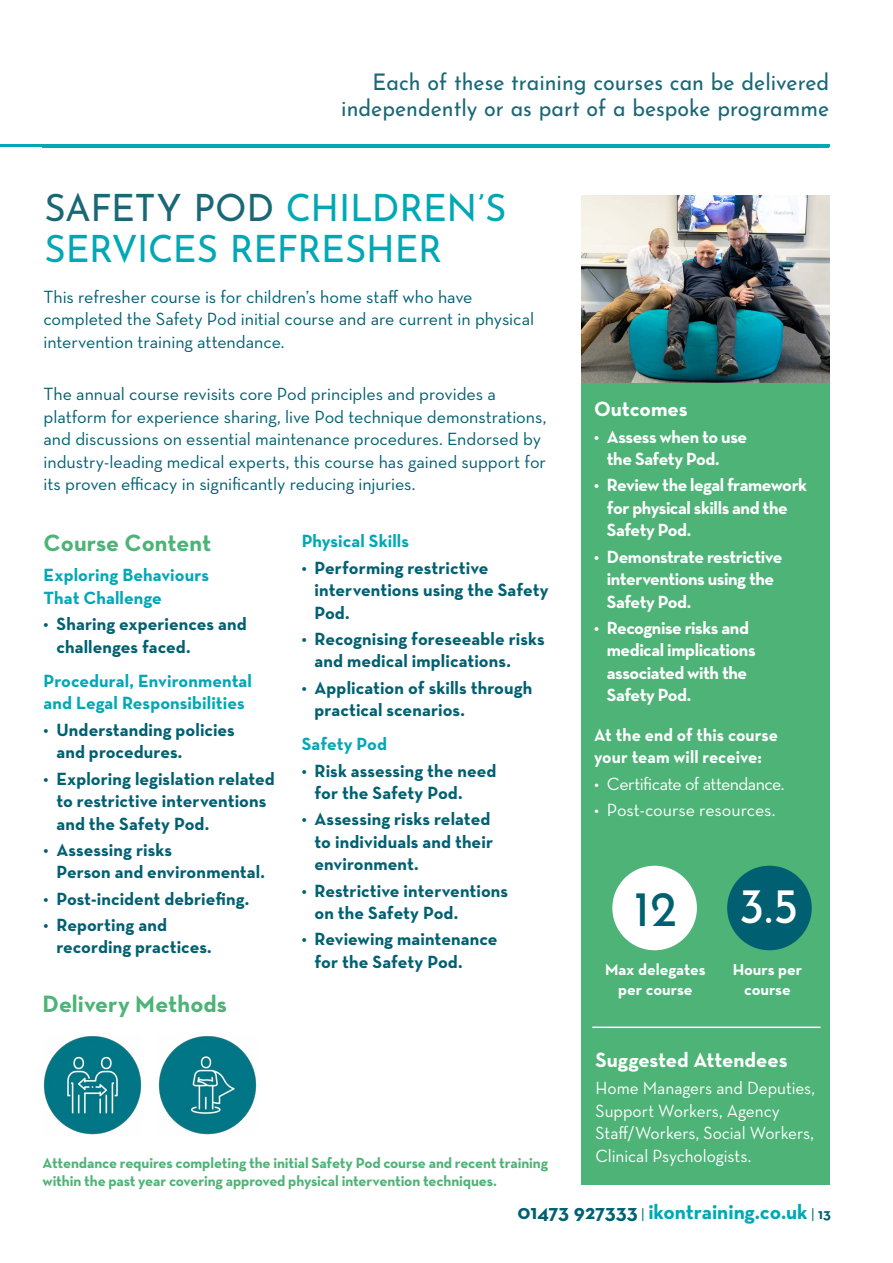
<style>
.page{position:relative;width:893px;height:1263px;background:#fff}
.page>*{position:absolute;margin:0;border:0;box-sizing:border-box;transform-origin:0 0}
.t1{font:49.5px "Josefin Sans";color:#fff}
.t2{font:49.5px "Josefin Sans";color:#006071}
.t3{font:37.5px/41.2px "Josefin Sans";letter-spacing:-.015em;color:#00a8b5}
.t4{font:700 24px "Neutra Text";color:#4db376}
.t5{font:22.8px/25px "Josefin Sans";color:#1a6775;text-align:right;scale:.94 1}
.t6{font:700 21px "Neutra Text";color:#00a8b5}
.t7{font:700 21px "Neutra Text";color:#fff}
.t8{font:700 18px/22.5px "Neutra Text";letter-spacing:.005em;color:#006071}
.t9{font:18px/22.5px "Neutra Text";letter-spacing:-.005em;color:#006071}
.t10{font:700 18px/22.5px "Neutra Text";letter-spacing:-.025em;color:#fff}
.t11{font:700 18px/22.5px "Neutra Text";letter-spacing:.005em;color:#00a8b5}
.t12{font:18px/22.5px "Neutra Text";letter-spacing:-.005em;color:#fff;scale:.96 1}
.t13{font:700 18px/22.5px "Neutra Text";letter-spacing:.005em;color:#fff;scale:.96 1}
.t14{font:18px "Neutra Text";letter-spacing:-.03em;color:#fff}
.t15{font:18px "Neutra Text";letter-spacing:-.005em;color:#fff}
.t16{font:700 16.2px/19.5px "Neutra Text";color:#fff;text-align:center}
.t17{font:700 15px/18px "Neutra Text";letter-spacing:-.01em;color:#4db376}
.s1{color:#1a6775}
.s2{color:#006071}
.s3{font-weight:400;font-size:15px;color:#006071}
.s4{font-size:15px;color:#006071}
</style>
<div class="page">
<hr style="left:0;top:145px;width:829px;height:2px;background:#00a8b5">
<div style="left:581px;top:197px;width:248px;height:987px;background:#4db376"></div>
<img style="left:581px;top:196px;width:248px;height:187px">
<svg style="left:612px;top:866px;width:85px;height:84px"></svg>
<svg style="left:727px;top:866px;width:85px;height:84px"></svg>
<img style="left:44px;top:1036px;width:98px;height:98px">
<img style="left:159px;top:1036px;width:98px;height:98px">
<hr style="left:43px;top:145px;width:786px;height:3px;background:#00a8b5">
<hr style="left:592px;top:1026px;width:229px;height:2px;background:#fff">
<p class="t5" style="left:341px;top:67px;width:520px">Each of these training courses can be delivered independently or as part of a bespoke programme</p>
<h2 class="t3" style="left:45px;top:182px;width:464px"><span class="s1">SAFETY POD</span> CHILDREN’S<br>SERVICES REFRESHER</h2>
<p class="t9" style="left:43px;top:285px;width:492px">This refresher course is for children’s home staff who have completed the Safety Pod initial course and are current in physical intervention training attendance.</p>
<p class="t9" style="left:43px;top:383px;width:504px">The annual course revisits core Pod principles and provides a platform for experience sharing, live Pod technique demonstrations, and discussions on essential maintenance procedures. Endorsed by industry-leading medical experts, this course has gained support for its proven efficacy in significantly reducing injuries.</p>
<h3 class="t4" style="left:44px;top:528px;width:169px">Course Content</h3>
<p class="t11" style="left:44px;top:563px;width:167px">Exploring Behaviours<br>That Challenge</p>
<p class="t8" style="left:56px;top:612px;width:192px;text-indent:-13px">• Sharing experiences and challenges faced.</p>
<p class="t11" style="left:44px;top:669px;width:210px">Procedural, Environmental and Legal Responsibilities</p>
<p class="t8" style="left:56px;top:718px;width:180px;text-indent:-13px">• Understanding policies and procedures.</p>
<p class="t8" style="left:56px;top:767px;width:220px;text-indent:-13px">• Exploring legislation related to restrictive interventions and the Safety Pod.</p>
<p class="t8" style="left:56px;top:838px;width:210px;text-indent:-13px">• Assessing risks<br>Person and environmental.</p>
<p class="t8" style="left:44px;top:887px;width:207px">• Post-incident debriefing.</p>
<p class="t8" style="left:56px;top:913px;width:157px;text-indent:-13px">• Reporting and recording practices.</p>
<h3 class="t4" style="left:43px;top:989px;width:186px">Delivery Methods</h3>
<p class="t11" style="left:302px;top:529px;width:109px">Physical Skills</p>
<p class="t8" style="left:314px;top:556px;width:236px;text-indent:-13px">• Performing restrictive interventions using the Safety<br>Pod.</p>
<p class="t8" style="left:314px;top:627px;width:232px;text-indent:-13px">• Recognising foreseeable risks and medical implications.</p>
<p class="t8" style="left:314px;top:676px;width:219px;text-indent:-13px">• Application of skills through practical scenarios.</p>
<p class="t11" style="left:302px;top:732px;width:87px">Safety Pod</p>
<p class="t8" style="left:314px;top:759px;width:184px;text-indent:-13px">• Risk assessing the need for the Safety Pod.</p>
<p class="t8" style="left:314px;top:808px;width:180px;text-indent:-13px">• Assessing risks related to individuals and their environment.</p>
<p class="t8" style="left:314px;top:879px;width:195px;text-indent:-13px">• Restrictive interventions on the Safety Pod.</p>
<p class="t8" style="left:314px;top:928px;width:185px;text-indent:-13px">• Reviewing maintenance for the Safety Pod.</p>
<p class="t17" style="left:43px;top:1153px;width:507px">Attendance requires completing the initial Safety Pod course and recent training within the past year covering approved physical intervention techniques.</p>
<p class="t7" style="left:594px;top:396px;width:95px">Outcomes</p>
<p class="t10" style="left:607px;top:425px;width:142px;text-indent:-13px">• Assess when to use the Safety Pod.</p>
<p class="t10" style="left:607px;top:474px;width:202px;text-indent:-13px">• Review the legal framework for physical skills and the<br>Safety Pod.</p>
<p class="t10" style="left:607px;top:545px;width:177px;text-indent:-13px">• Demonstrate restrictive interventions using the<br>Safety Pod.</p>
<p class="t10" style="left:607px;top:616px;width:150px;text-indent:-13px">• Recognise risks and medical implications associated with the<br>Safety Pod.</p>
<p class="t13" style="left:594px;top:723px;width:193px">At the end of this course your team will receive:</p>
<p class="t14" style="left:594px;top:773px;width:192px">• Certificate of attendance.</p>
<p class="t15" style="left:594px;top:799px;width:183px">• Post-course resources.</p>
<h1 class="t2" style="left:634px;top:867px;width:45px">12</h1>
<p class="t16" style="left:605px;top:960px;width:102px">Max delegates per course</p>
<h1 class="t1" style="left:739px;top:864px;width:62px">3.5</h1>
<p class="t16" style="left:733px;top:960px;width:71px">Hours per course</p>
<p class="t7" style="left:595px;top:1047px;width:194px">Suggested Attendees</p>
<p class="t12" style="left:595px;top:1076px;width:230px">Home Managers and Deputies,<br>Support Workers, Agency<br>Staff/Workers, Social Workers,<br>Clinical Psychologists.</p>
<p class="t6" style="left:518px;top:1199px;width:315px"><span class="s2">01473 927333</span> <span class="s3">|</span> ikontraining.co.uk <span class="s3">|</span> <span class="s4">13</span></p>
</div>
